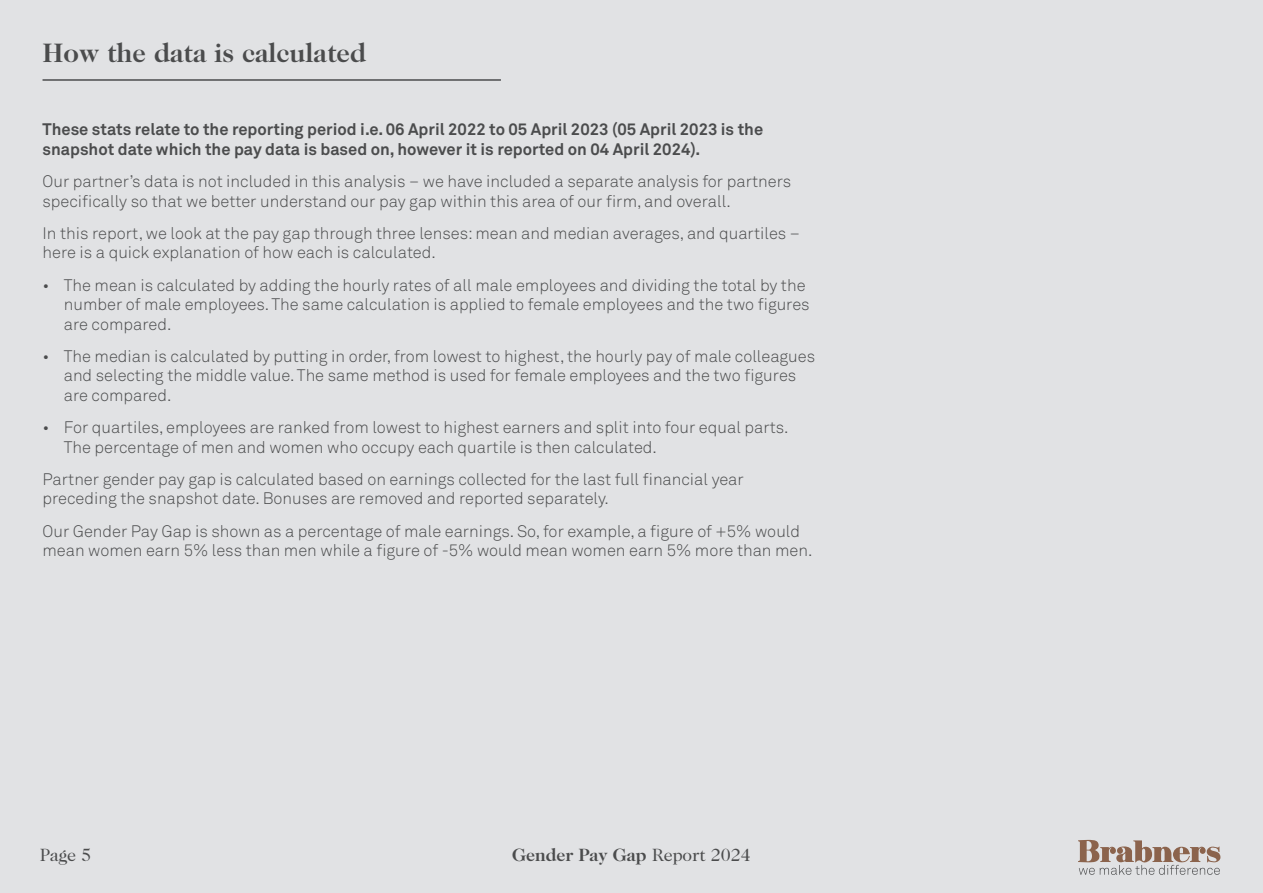
<style>
.page{position:relative;width:1263px;height:893px;background:#e1e2e4}
.page>*{position:absolute;margin:0;border:0;box-sizing:border-box;transform-origin:0 0}
.t1{font:700 27px "Caslon 224 Std";color:#4b4c4d}
.t2{font:700 18px "Caslon 224 Std";color:#4b4c4d}
.t3{font:18px "Caslon 224 Std";color:#4b4c4d}
.t4{font:300 16.5px/19.5px "Akkurat";color:#4b4c4d}
.t5{font:700 16.5px/19.5px "Akkurat";color:#4b4c4d}
.s1{font-weight:400}
</style>
<div class="page">
<svg style="left:1078px;top:840px;width:142px;height:35px"></svg>
<hr style="left:43px;top:79px;width:458px;height:2px;background:#4b4c4d">
<p class="t1" style="left:43px;top:37px;width:325px">How the data is calculated</p>
<p class="t5" style="left:43px;top:120px;width:722px">These stats relate to the reporting period i.e. 06 April 2022 to 05 April 2023 (05 April 2023 is the snapshot date which the pay data is based on, however it is reported on 04 April 2024).</p>
<p class="t4" style="left:43px;top:172px;width:750px">Our partner’s data is not included in this analysis – we have included a separate analysis for partners specifically so that we better understand our pay gap within this area of our firm, and overall.</p>
<p class="t4" style="left:43px;top:224px;width:759px">In this report, we look at the pay gap through three lenses: mean and median averages, and quartiles – here is a quick explanation of how each is calculated.</p>
<p class="t4" style="left:64px;top:275px;width:747px;text-indent:-21px">• The mean is calculated by adding the hourly rates of all male employees and dividing the total by the number of male employees. The same calculation is applied to female employees and the two figures are compared.</p>
<p class="t4" style="left:64px;top:347px;width:753px;text-indent:-21px">• The median is calculated by putting in order, from lowest to highest, the hourly pay of male colleagues and selecting the middle value. The same method is used for female employees and the two figures are compared.</p>
<p class="t4" style="left:64px;top:418px;width:726px;text-indent:-21px">• For quartiles, employees are ranked from lowest to highest earners and split into four equal parts.<br>The percentage of men and women who occupy each quartile is then calculated.</p>
<p class="t4" style="left:43px;top:470px;width:703px">Partner gender pay gap is calculated based on earnings collected for the last full financial year preceding the snapshot date. Bonuses are removed and reported separately.</p>
<p class="t4" style="left:43px;top:521px;width:771px">Our Gender Pay Gap is shown as a percentage of male earnings. So, for example, a figure of +5% would mean women earn 5% less than men while a figure of -5% would mean women earn 5% more than men.</p>
<p class="t3" style="left:40px;top:845px;width:53px">Page 5</p>
<p class="t2" style="left:512px;top:845px;width:240px">Gender Pay Gap <span class="s1">Report 2024</span></p>
</div>
